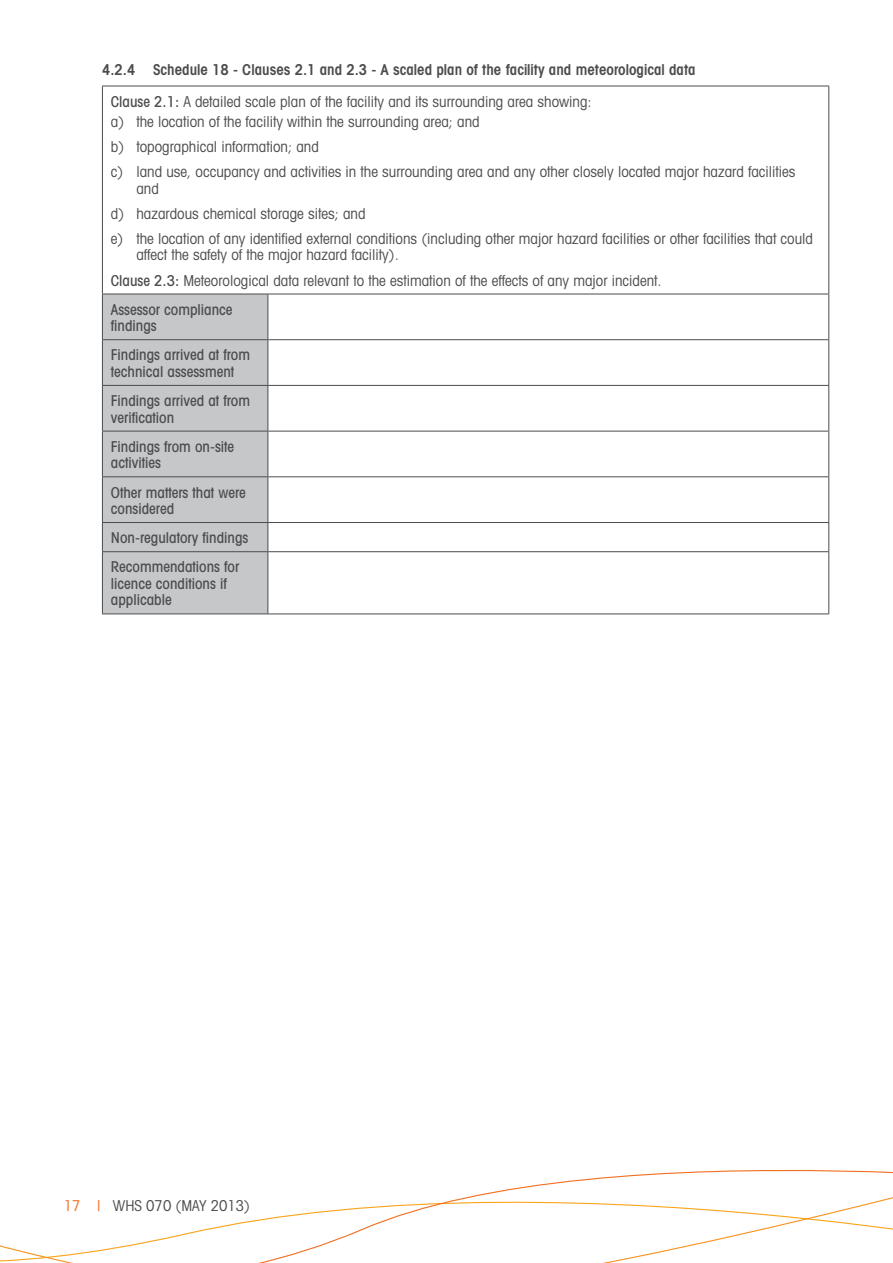
<style>
.page{position:relative;width:893px;height:1263px;background:#fff}
.page>*{position:absolute;margin:0;border:0;box-sizing:border-box;transform-origin:0 0}
.table_text_bullets_A{font:condensed 15px/16.5px "Avant Garde";color:#4b4c4d}
.table_text{font:500 condensed 15px/16.5px "Avant Garde";color:#4b4c4d}
.table_text-2{font:condensed 15px "Avant Garde";color:#4b4c4d}
.Head_2_indent{font:600 condensed 15px "Avant Garde";color:#4b4c4d}
.s1{font-weight:500}
.s2{color:#f36e21}
</style>
<div class="page">
<svg style="left:0;top:1170px;width:893px;height:93px"></svg>
<svg style="left:103px;top:293px;width:725px;height:320px"></svg>
<div style="left:103px;top:295px;width:164px;height:318px;background:#c6c7c9"></div>
<hr style="left:267px;top:294px;width:1px;height:45px;background:#4b4c4d">
<hr style="left:102px;top:339px;width:166px;height:1px;background:#4b4c4d">
<hr style="left:268px;top:339px;width:561px;height:1px;background:#4b4c4d">
<hr style="left:267px;top:340px;width:1px;height:45px;background:#4b4c4d">
<hr style="left:102px;top:385px;width:166px;height:1px;background:#4b4c4d">
<hr style="left:268px;top:385px;width:561px;height:1px;background:#4b4c4d">
<hr style="left:267px;top:386px;width:1px;height:45px;background:#4b4c4d">
<hr style="left:102px;top:431px;width:166px;height:1px;background:#4b4c4d">
<hr style="left:268px;top:431px;width:561px;height:1px;background:#4b4c4d">
<hr style="left:267px;top:431px;width:1px;height:45px;background:#4b4c4d">
<hr style="left:102px;top:476px;width:166px;height:1px;background:#4b4c4d">
<hr style="left:268px;top:476px;width:561px;height:1px;background:#4b4c4d">
<hr style="left:267px;top:477px;width:1px;height:45px;background:#4b4c4d">
<hr style="left:102px;top:522px;width:166px;height:1px;background:#4b4c4d">
<hr style="left:268px;top:522px;width:561px;height:1px;background:#4b4c4d">
<svg style="left:267px;top:523px;width:1px;height:28px"></svg>
<hr style="left:267px;top:552px;width:1px;height:61px;background:#4b4c4d">
<hr style="left:102px;top:294px;width:1px;height:45px;background:#4b4c4d">
<hr style="left:828px;top:294px;width:1px;height:45px;background:#4b4c4d">
<hr style="left:102px;top:340px;width:1px;height:45px;background:#4b4c4d">
<hr style="left:828px;top:340px;width:1px;height:45px;background:#4b4c4d">
<hr style="left:102px;top:386px;width:1px;height:45px;background:#4b4c4d">
<hr style="left:828px;top:386px;width:1px;height:45px;background:#4b4c4d">
<hr style="left:102px;top:431px;width:1px;height:45px;background:#4b4c4d">
<hr style="left:828px;top:431px;width:1px;height:45px;background:#4b4c4d">
<hr style="left:102px;top:477px;width:1px;height:45px;background:#4b4c4d">
<hr style="left:828px;top:477px;width:1px;height:45px;background:#4b4c4d">
<svg style="left:102px;top:523px;width:1px;height:28px"></svg>
<svg style="left:828px;top:523px;width:1px;height:28px"></svg>
<hr style="left:102px;top:551px;width:166px;height:1px;background:#4b4c4d">
<hr style="left:102px;top:552px;width:1px;height:61px;background:#4b4c4d">
<hr style="left:268px;top:551px;width:561px;height:1px;background:#4b4c4d">
<hr style="left:828px;top:552px;width:1px;height:61px;background:#4b4c4d">
<hr style="left:102px;top:613px;width:166px;height:1px;background:#4b4c4d">
<hr style="left:268px;top:613px;width:561px;height:1px;background:#4b4c4d">
<hr style="left:102px;top:86px;width:166px;height:1px;background:#4b4c4d">
<hr style="left:102px;top:86px;width:1px;height:208px;background:#4b4c4d">
<hr style="left:268px;top:86px;width:561px;height:1px;background:#4b4c4d">
<hr style="left:828px;top:86px;width:1px;height:208px;background:#4b4c4d">
<hr style="left:102px;top:294px;width:166px;height:1px;background:#4b4c4d">
<hr style="left:268px;top:294px;width:561px;height:1px;background:#4b4c4d">
<p class="Head_2_indent" style="left:102px;top:61px;width:595px">4.2.4 Schedule 18 - Clauses 2.1 and 2.3 - A scaled plan of the facility and meteorological data</p>
<p class="table_text-2" style="left:111px;top:92px;width:482px"><span class="s1">Clause 2.1:</span> A detailed scale plan of the facility and its surrounding area showing:</p>
<p class="table_text_bullets_A" style="left:111px;top:113px;width:370px">a) the location of the facility within the surrounding area; and</p>
<p class="table_text_bullets_A" style="left:111px;top:138px;width:210px">b) topographical information; and</p>
<p class="table_text_bullets_A" style="left:136px;top:163px;width:661px;text-indent:-26px">c) land use, occupancy and activities in the surrounding area and any other closely located major hazard facilities and</p>
<p class="table_text_bullets_A" style="left:111px;top:205px;width:256px">d) hazardous chemical storage sites; and</p>
<p class="table_text_bullets_A" style="left:136px;top:230px;width:678px;text-indent:-26px">e) the location of any identified external conditions (including other major hazard facilities or other facilities that could affect the safety of the major hazard facility).</p>
<p class="table_text-2" style="left:111px;top:271px;width:552px"><span class="s1">Clause 2.3:</span> Meteorological data relevant to the estimation of the effects of any major incident.</p>
<p class="table_text" style="left:111px;top:301px;width:123px">Assessor compliance findings</p>
<p class="table_text" style="left:111px;top:346px;width:141px">Findings arrived at from technical assessment</p>
<p class="table_text" style="left:111px;top:392px;width:141px">Findings arrived at from verification</p>
<p class="table_text" style="left:111px;top:438px;width:125px">Findings from on-site activities</p>
<p class="table_text" style="left:111px;top:484px;width:136px">Other matters that were considered</p>
<p class="table_text" style="left:111px;top:529px;width:139px">Non-regulatory findings</p>
<p class="table_text" style="left:111px;top:558px;width:130px">Recommendations for licence conditions if applicable</p>
<p class="table_text_bullets_A" style="left:64px;top:1197px;width:188px"><span class="s2">17 |</span> WHS 070 (MAY 2013)</p>
</div>
